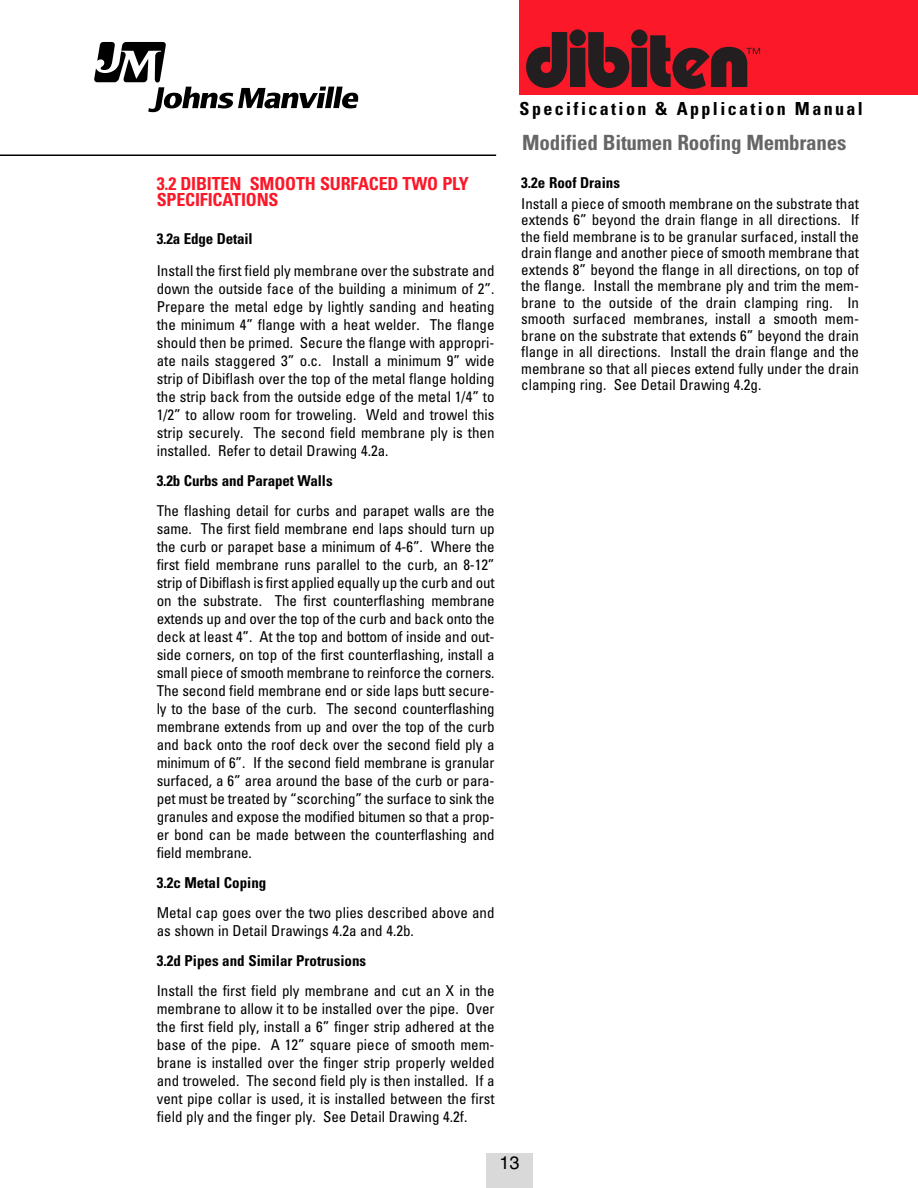
<style>
.page{position:relative;width:918px;height:1188px;background:#fff}
.page>*{position:absolute;margin:0;border:0;box-sizing:border-box;transform-origin:0 0}
.t1{font:700 condensed 21px "Univers";letter-spacing:-.01em;color:#666}
.t2{font:700 condensed 18px/16.5px "Univers";letter-spacing:-.01em;color:#fb1829}
.t3{font:700 condensed 18px "Univers";letter-spacing:.135em;color:#000}
.t4{font:18px "Helvetica";color:#000}
.t5{font:condensed 15px/18px "Univers";color:#000;text-align:justify}
.t6{font:700 condensed 15px "Univers";color:#000}
</style>
<div class="page">
<div style="left:520px;top:0;width:398px;height:95px;background:#fb1829"></div>
<svg style="left:526px;top:29px;width:234px;height:60px"></svg>
<hr style="left:0;top:154px;width:496px;height:2px;background:#000">
<svg style="left:94px;top:42px;width:265px;height:70px"></svg>
<div style="left:486px;top:1153px;width:47px;height:35px;background:#d9d9d9"></div>
<p class="t2" style="left:157px;top:177px;width:314px">3.2 DIBITEN SMOOTH SURFACED TWO PLY<br>SPECIFICATIONS</p>
<p class="t6" style="left:157px;top:233px;width:98px">3.2a Edge Detail</p>
<p class="t5" style="left:157px;top:263px;width:339px">Install the first field ply membrane over the substrate and down the outside face of the building a minimum of 2”.<br>Prepare the metal edge by lightly sanding and heating the minimum 4” flange with a heat welder. The flange should then be primed. Secure the flange with appropri&shy;ate nails staggered 3” o.c. Install a minimum 9” wide strip of Dibiflash over the top of the metal flange holding the strip back from the outside edge of the metal 1/4” to 1/2” to allow room for troweling. Weld and trowel this strip securely. The second field membrane ply is then installed. Refer to detail Drawing 4.2a.</p>
<p class="t6" style="left:157px;top:475px;width:177px">3.2b Curbs and Parapet Walls</p>
<p class="t5" style="left:157px;top:503px;width:339px">The flashing detail for curbs and parapet walls are the same. The first field membrane end laps should turn up the curb or parapet base a minimum of 4-6”. Where the first field membrane runs parallel to the curb, an 8-12” strip of Dibiflash is first applied equally up the curb and out on the substrate. The first counterflashing membrane extends up and over the top of the curb and back onto the deck at least 4”. At the top and bottom of inside and out&shy;side corners, on top of the first counterflashing, install a small piece of smooth membrane to reinforce the corners.<br>The second field membrane end or side laps butt secure&shy;ly to the base of the curb. The second counterflashing membrane extends from up and over the top of the curb and back onto the roof deck over the second field ply a minimum of 6”. If the second field membrane is granular surfaced, a 6” area around the base of the curb or para&shy;pet must be treated by “scorching” the surface to sink the granules and expose the modified bitumen so that a prop&shy;er bond can be made between the counterflashing and field membrane.</p>
<p class="t6" style="left:157px;top:877px;width:111px">3.2c Metal Coping</p>
<p class="t5" style="left:157px;top:905px;width:339px">Metal cap goes over the two plies described above and as shown in Detail Drawings 4.2a and 4.2b.</p>
<p class="t6" style="left:157px;top:955px;width:211px">3.2d Pipes and Similar Protrusions</p>
<p class="t5" style="left:157px;top:982px;width:339px">Install the first field ply membrane and cut an X in the membrane to allow it to be installed over the pipe. Over the first field ply, install a 6” finger strip adhered at the base of the pipe. A 12” square piece of smooth mem&shy;brane is installed over the finger strip properly welded and troweled. The second field ply is then installed. If a vent pipe collar is used, it is installed between the first field ply and the finger ply. See Detail Drawing 4.2f.</p>
<p class="t3" style="left:520px;top:102px;width:345px">Specification &amp; Application Manual</p>
<h1 class="t1" style="left:522px;top:135px;width:326px">Modified Bitumen Roofing Membranes</h1>
<p class="t6" style="left:521px;top:177px;width:100px">3.2e Roof Drains</p>
<p class="t5" style="left:521px;top:196px;width:339px;line-height:16.5px">Install a piece of smooth membrane on the substrate that extends 6” beyond the drain flange in all directions. If the field membrane is to be granular surfaced, install the drain flange and another piece of smooth membrane that extends 8” beyond the flange in all directions, on top of the flange. Install the membrane ply and trim the mem&shy;brane to the outside of the drain clamping ring. In smooth surfaced membranes, install a smooth mem&shy;brane on the substrate that extends 6” beyond the drain flange in all directions. Install the drain flange and the membrane so that all pieces extend fully under the drain clamping ring. See Detail Drawing 4.2g.</p>
<p class="t4" style="left:499px;top:1156px;width:22px">13</p>
</div>
